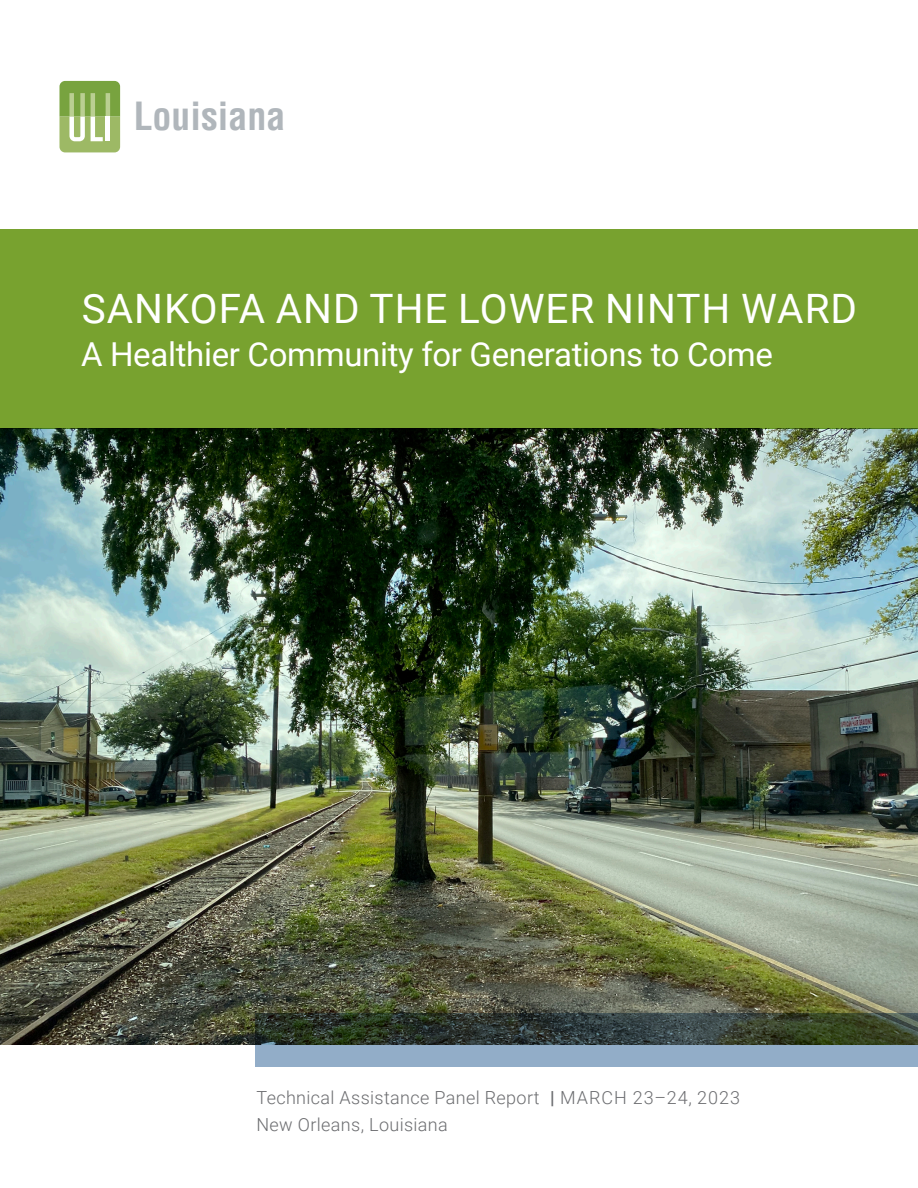
<style>
.page{position:relative;width:918px;height:1188px;background:#fff}
.page>*{position:absolute;margin:0;border:0;box-sizing:border-box;transform-origin:0 0}
.t1{font:40.5px "Roboto";letter-spacing:.025em;color:#fff}
.t2{font:700 condensed 37.95px "Helvetica LT Std";color:#b0b6bb}
.t3{font:33px "Roboto";letter-spacing:-.01em;color:#fff}
.t4{font:300 18px "Roboto";letter-spacing:.02em;color:#6c6d70}
.s1{font-weight:700}
</style>
<div class="page">
<svg style="left:59px;top:81px;width:61px;height:71px;background:#9ebb6e"></svg>
<img style="left:0;top:429px;width:918px;height:615px">
<div style="left:0;top:229px;width:918px;height:200px;background:#78a22f"></div>
<svg style="left:255px;top:1013px;width:663px;height:54px;background:#596b6f"></svg>
<p class="t2" style="left:134px;top:93px;width:153px">Louisiana</p>
<p class="t1" style="left:82px;top:280px;width:777px">SANKOFA AND THE LOWER NINTH WARD</p>
<p class="t3" style="left:81px;top:331px;width:693px">A Healthier Community for Generations to Come</p>
<p class="t4" style="left:256px;top:1085px;width:485px">Technical Assistance Panel Report <span class="s1">|</span> MARCH 23–24, 2023</p>
<p class="t4" style="left:256px;top:1112px;width:193px">New Orleans, Louisiana</p>
</div>
